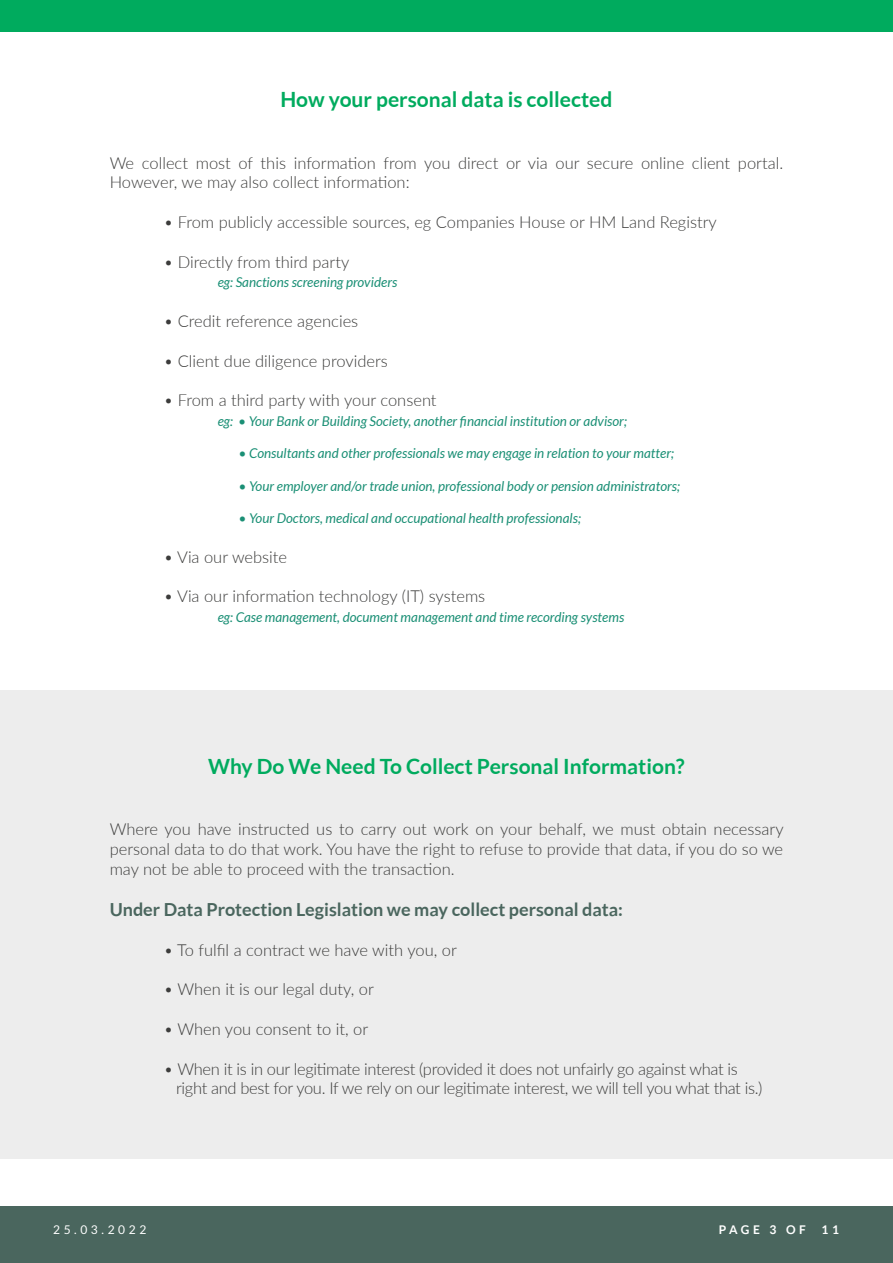
<style>
.page{position:relative;width:893px;height:1263px;background:#fff}
.page>*{position:absolute;margin:0;border:0;box-sizing:border-box;transform-origin:0 0}
.t1{font:700 21px "Lato";color:#00ab5e}
.t2{font:700 18px "Lato";color:#4a665e}
.t3{font:300 16.5px/19.8px "Lato";color:#3c3c3b}
.t4{font:300 16.5px/19.8px "Lato";letter-spacing:-.02em;color:#3c3c3b}
.t5{font:italic 13.5px "Lato";color:#1a8f75}
.t6{font:12px "Lato";letter-spacing:.3em;color:#fff}
.t7{font:700 12px "Lato";letter-spacing:.285em;color:#fff}
</style>
<div class="page">
<div style="left:0;top:0;width:893px;height:32px;background:#00ab5e"></div>
<div style="left:0;top:1205px;width:893px;height:58px;background:#4a665e"></div>
<div style="left:0;top:690px;width:893px;height:469px;background:#ededed"></div>
<p class="t1" style="left:280px;top:88px;width:334px">How your personal data is collected</p>
<p class="t3" style="left:110px;top:152px;width:675px">We collect most of this information from you direct or via our secure online client portal.<br>However, we may also collect information:</p>
<p class="t3" style="left:164px;top:211px;width:555px">• From publicly accessible sources, eg Companies House or HM Land Registry</p>
<p class="t3" style="left:164px;top:251px;width:187px">• Directly from third party</p>
<p class="t5" style="left:218px;top:275px;width:181px">eg: Sanctions screening providers</p>
<p class="t3" style="left:164px;top:310px;width:196px">• Credit reference agencies</p>
<p class="t3" style="left:164px;top:350px;width:226px">• Client due diligence providers</p>
<p class="t3" style="left:164px;top:390px;width:274px">• From a third party with your consent</p>
<p class="t5" style="left:218px;top:413px;width:411px">eg: • Your Bank or Building Society, another financial institution or advisor;</p>
<p class="t5" style="left:239px;top:446px;width:437px">• Consultants and other professionals we may engage in relation to your matter;</p>
<p class="t5" style="left:239px;top:478px;width:443px">• Your employer and/or trade union, professional body or pension administrators;</p>
<p class="t5" style="left:239px;top:511px;width:344px">• Your Doctors, medical and occupational health professionals;</p>
<p class="t3" style="left:164px;top:546px;width:125px">• Via our website</p>
<p class="t3" style="left:164px;top:586px;width:323px">• Via our information technology (IT) systems</p>
<p class="t5" style="left:218px;top:610px;width:408px">eg: Case management, document management and time recording systems</p>
<p class="t1" style="left:208px;top:754px;width:478px">Why Do We Need To Collect Personal Information?</p>
<p class="t3" style="left:110px;top:819px;width:675px;text-align:justify">Where you have instructed us to carry out work on your behalf, we must obtain necessary personal data to do that work. You have the right to refuse to provide that data, if you do so we may not be able to proceed with the transaction.</p>
<p class="t2" style="left:110px;top:899px;width:515px">Under Data Protection Legislation we may collect personal data:</p>
<p class="t3" style="left:164px;top:939px;width:295px">• To fulfil a contract we have with you, or</p>
<p class="t3" style="left:164px;top:979px;width:212px">• When it is our legal duty, or</p>
<p class="t3" style="left:164px;top:1018px;width:206px">• When you consent to it, or</p>
<p class="t4" style="left:176px;top:1058px;width:588px;text-indent:-12px">• When it is in our legitimate interest (provided it does not unfairly go against what is right and best for you. If we rely on our legitimate interest, we will tell you what that is.)</p>
<p class="t6" style="left:53px;top:1223px;width:95px">25.03.2022</p>
<p class="t7" style="left:719px;top:1223px;width:89px">PAGE 3 OF</p>
<p class="t7" style="left:821px;top:1223px;width:19px">1 1</p>
</div>
